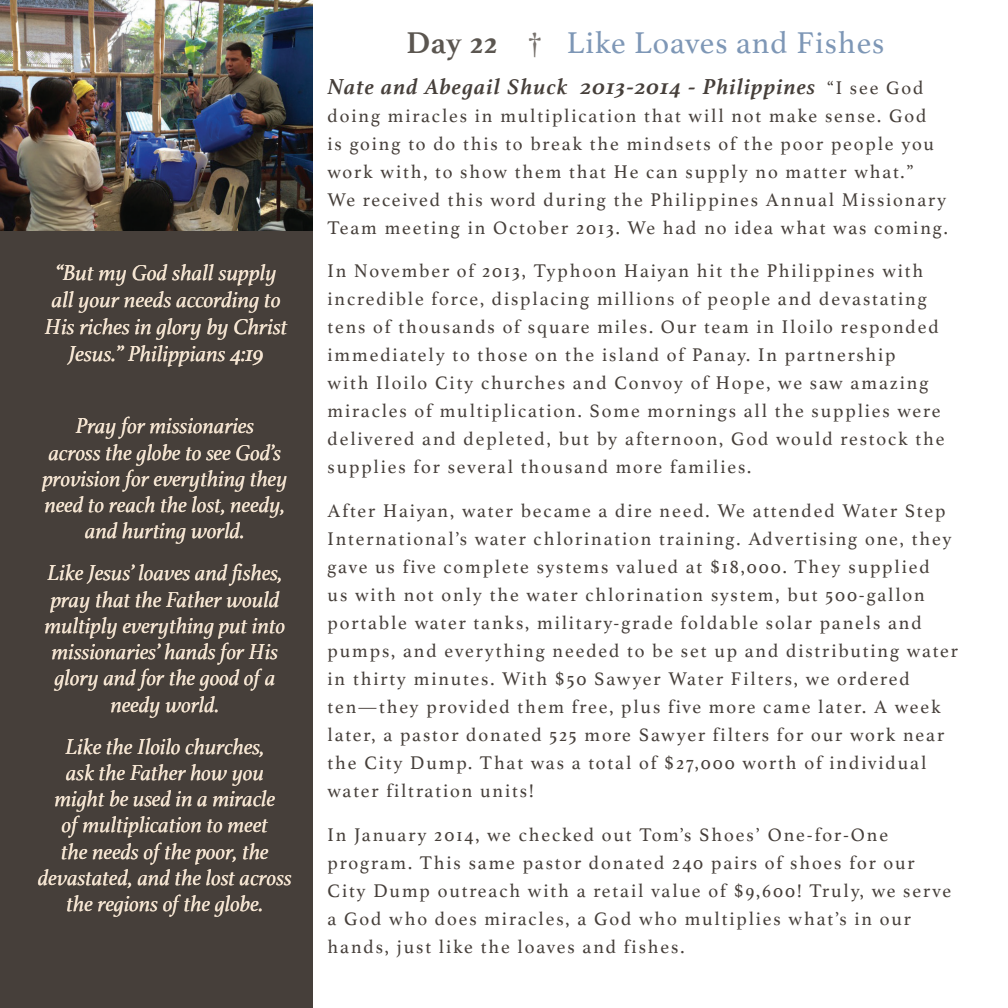
<style>
.page{position:relative;width:1008px;height:1008px;background:#fff}
.page>*{position:absolute;margin:0;border:0;box-sizing:border-box;transform-origin:0 0}
.t1{font:31.5px "Athelas";letter-spacing:.03em;color:#7e97b6}
.t2{font:italic 22.75px/26.2px "Athelas";color:#f5e5d2;text-align:center}
.t3{font:italic 700 22.75px "Athelas";letter-spacing:.05em;color:#463f3a}
.t4{font:19.25px/28px "Athelas";letter-spacing:.1em;color:#463f3a}
.s1{font-weight:700;color:#5b5650}
.s2{color:#78736e}
.s3{font-weight:400;font-style:normal;font-size:19.25px}
</style>
<div class="page">
<div style="left:0;top:0;width:312px;height:1008px;background:#463f3a"></div>
<img style="left:0;top:0;width:312px;height:230px">
<p class="t2" style="left:45px;top:258px;width:244px;line-height:27.3px">“But my God shall supply all your needs according to<br>His riches in glory by Christ<br>Jesus.” Philippians 4:19</p>
<p class="t2" style="left:42px;top:412px;width:247px">Pray for missionaries<br>across the globe to see God’s provision for everything they need to reach the lost, needy, and hurting world.</p>
<p class="t2" style="left:45px;top:559px;width:242px">Like Jesus’ loaves and fishes, pray that the Father would multiply everything put into missionaries’ hands for His glory and for the good of a needy world.</p>
<p class="t2" style="left:38px;top:732px;width:256px">Like the Iloilo churches,<br>ask the Father how you<br>might be used in a miracle<br>of multiplication to meet<br>the needs of the poor, the devastated, and the lost across the regions of the globe.</p>
<h1 class="t1" style="left:406px;top:18px;width:480px"><span class="s1">Day 22</span> <span class="s2">†</span> Like Loaves and Fishes</h1>
<p class="t3" style="left:328px;top:68px;width:597px">Nate and Abegail Shuck 2013-2014 - Philippines <span class="s3">“I see God</span></p>
<p class="t4" style="left:328px;top:101px;width:622px">doing miracles in multiplication that will not make sense. God<br>is going to do this to break the mindsets of the poor people you work with, to show them that He can supply no matter what.”<br>We received this word during the Philippines Annual Missionary Team meeting in October 2013. We had no idea what was coming.</p>
<p class="t4" style="left:328px;top:256px;width:618px">In November of 2013, Typhoon Haiyan hit the Philippines with incredible force, displacing millions of people and devastating tens of thousands of square miles. Our team in Iloilo responded immediately to those on the island of Panay. In partnership<br>with Iloilo City churches and Convoy of Hope, we saw amazing miracles of multiplication. Some mornings all the supplies were delivered and depleted, but by afternoon, God would restock the supplies for several thousand more families.</p>
<p class="t4" style="left:328px;top:496px;width:632px">After Haiyan, water became a dire need. We attended Water Step International’s water chlorination training. Advertising one, they gave us five complete systems valued at $18,000. They supplied<br>us with not only the water chlorination system, but 500-gallon portable water tanks, military-grade foldable solar panels and pumps, and everything needed to be set up and distributing water in thirty minutes. With $50 Sawyer Water Filters, we ordered ten—they provided them free, plus five more came later. A week later, a pastor donated 525 more Sawyer filters for our work near the City Dump. That was a total of $27,000 worth of individual water filtration units!</p>
<p class="t4" style="left:328px;top:820px;width:625px">In January 2014, we checked out Tom’s Shoes’ One-for-One program. This same pastor donated 240 pairs of shoes for our City Dump outreach with a retail value of $9,600! Truly, we serve a God who does miracles, a God who multiplies what’s in our hands, just like the loaves and fishes.</p>
</div>
